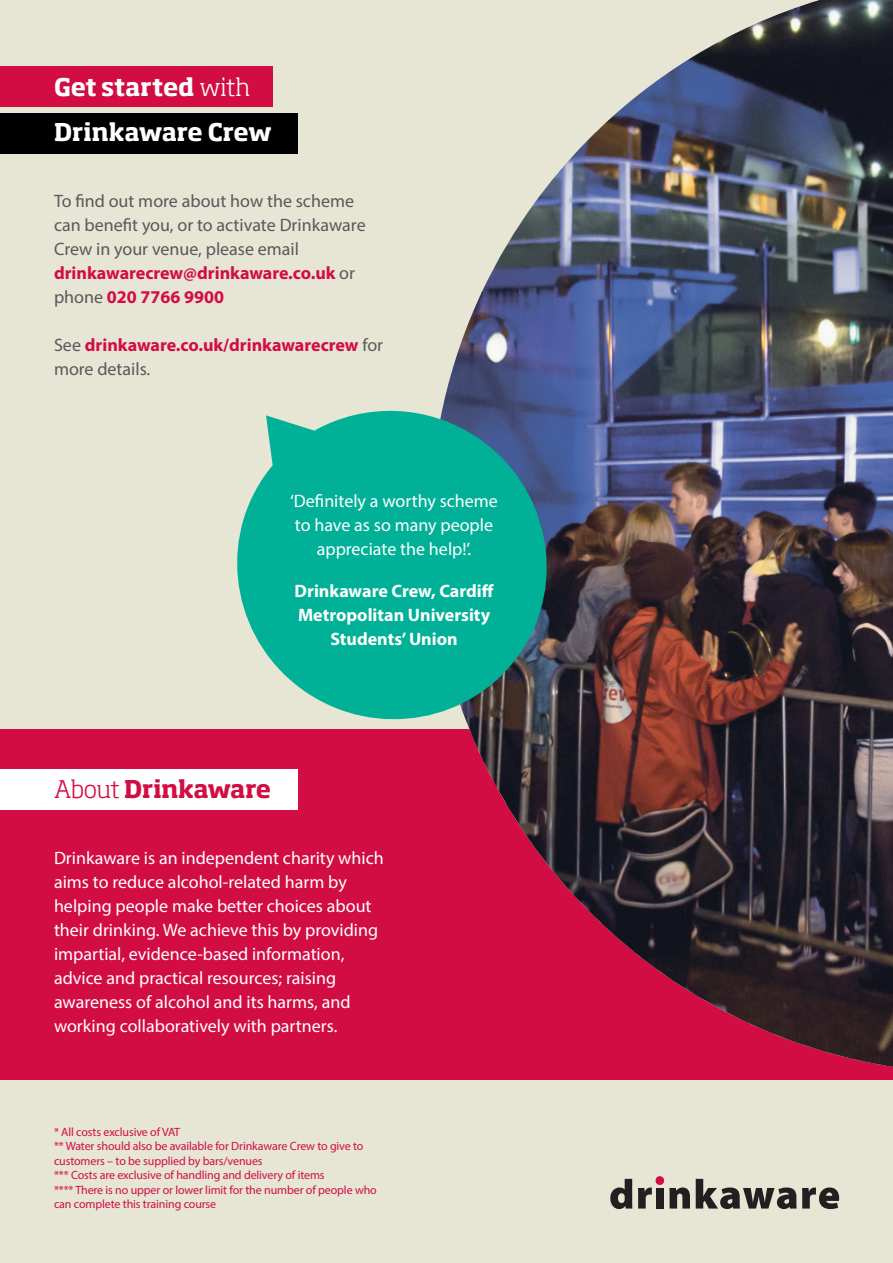
<style>
.page{position:relative;width:893px;height:1263px;background:#e7e5d4}
.page>*{position:absolute;margin:0;border:0;box-sizing:border-box;transform-origin:0 0}
.t1{font:700 24px/45px "Soho Std";letter-spacing:-.005em;color:#fff}
.t2{font:700 24px "Soho Std";letter-spacing:-.01em;color:#d20d44}
.t3{font:18px/24px "Myriad Pro";color:#fff}
.t4{font:18px/24px "Myriad Pro";color:#58595b}
.t5{font:700 18px/24px "Myriad Pro";color:#fff;text-align:center}
.t6{font:700 18px/24px "Myriad Pro";color:#d20d44}
.t7{font:12px/14.4px "Myriad Pro";letter-spacing:-.01em;color:#d20d44}
.s1{font-weight:300}
.s2{font-weight:700;color:#d20d44}
.s3{font-weight:400;color:#58595b}
</style>
<div class="page">
<div style="left:0;top:729px;width:893px;height:351px;background:#d20d44"></div>
<img style="left:693px;top:0;width:200px;height:531px">
<img style="left:581px;top:56px;width:112px;height:902px">
<img style="left:529px;top:140px;width:59px;height:763px">
<img style="left:478px;top:202px;width:57px;height:638px">
<img style="left:443px;top:291px;width:39px;height:459px">
<img style="left:684px;top:531px;width:209px;height:536px">
<img style="left:642px;top:958px;width:43px;height:30px">
<svg style="left:610px;top:1179px;width:22px;height:30px"></svg>
<svg style="left:638px;top:1187px;width:14px;height:21px"></svg>
<svg style="left:669px;top:1187px;width:21px;height:21px"></svg>
<svg style="left:696px;top:1179px;width:143px;height:30px"></svg>
<div style="left:656px;top:1188px;width:8px;height:20px;background:#231f20"></div>
<div style="left:656px;top:1176px;width:8px;height:9px;background:#d20d44;border-radius:50%"></div>
<div style="left:0;top:114px;width:298px;height:40px;background:#000001"></div>
<div style="left:0;top:67px;width:273px;height:40px;background:#d20d44"></div>
<div style="left:0;top:770px;width:298px;height:40px;background:#fff"></div>
<svg style="left:237px;top:403px;width:331px;height:337px;background:#2ca194"></svg>
<h1 class="t1" style="left:54px;top:64px;width:220px">Get started <span class="s1">with<br></span>Drinkaware Crew</h1>
<p class="t4" style="left:54px;top:189px;width:313px">To find out more about how the scheme can benefit you, or to activate Drinkaware Crew in your venue, please email <span class="s2">drinkawarecrew@drinkaware.co.uk</span> or phone <span class="s2">020 7766 9900</span></p>
<p class="t6" style="left:54px;top:333px;width:331px"><span class="s3">See</span> drinkaware.co.uk/drinkawarecrew <span class="s3">for more details.</span></p>
<p class="t3" style="left:290px;top:489px;width:209px;text-align:center">‘Definitely a worthy scheme to have as so many people appreciate the help!’.</p>
<p class="t5" style="left:295px;top:578px;width:201px">Drinkaware Crew, Cardiff<br>Metropolitan University<br>Students’ Union</p>
<h1 class="t2" style="left:54px;top:773px;width:218px"><span class="s1">About</span> Drinkaware</h1>
<p class="t3" style="left:54px;top:846px;width:331px">Drinkaware is an independent charity which aims to reduce alcohol-related harm by helping people make better choices about their drinking. We achieve this by providing impartial, evidence-based information, advice and practical resources; raising awareness of alcohol and its harms, and working collaboratively with partners.</p>
<p class="t7" style="left:54px;top:1124px;width:324px">* All costs exclusive of VAT<br>** Water should also be available for Drinkaware Crew to give to customers – to be supplied by bars/venues<br>*** Costs are exclusive of handling and delivery of items<br>**** There is no upper or lower limit for the number of people who can complete this training course</p>
</div>
